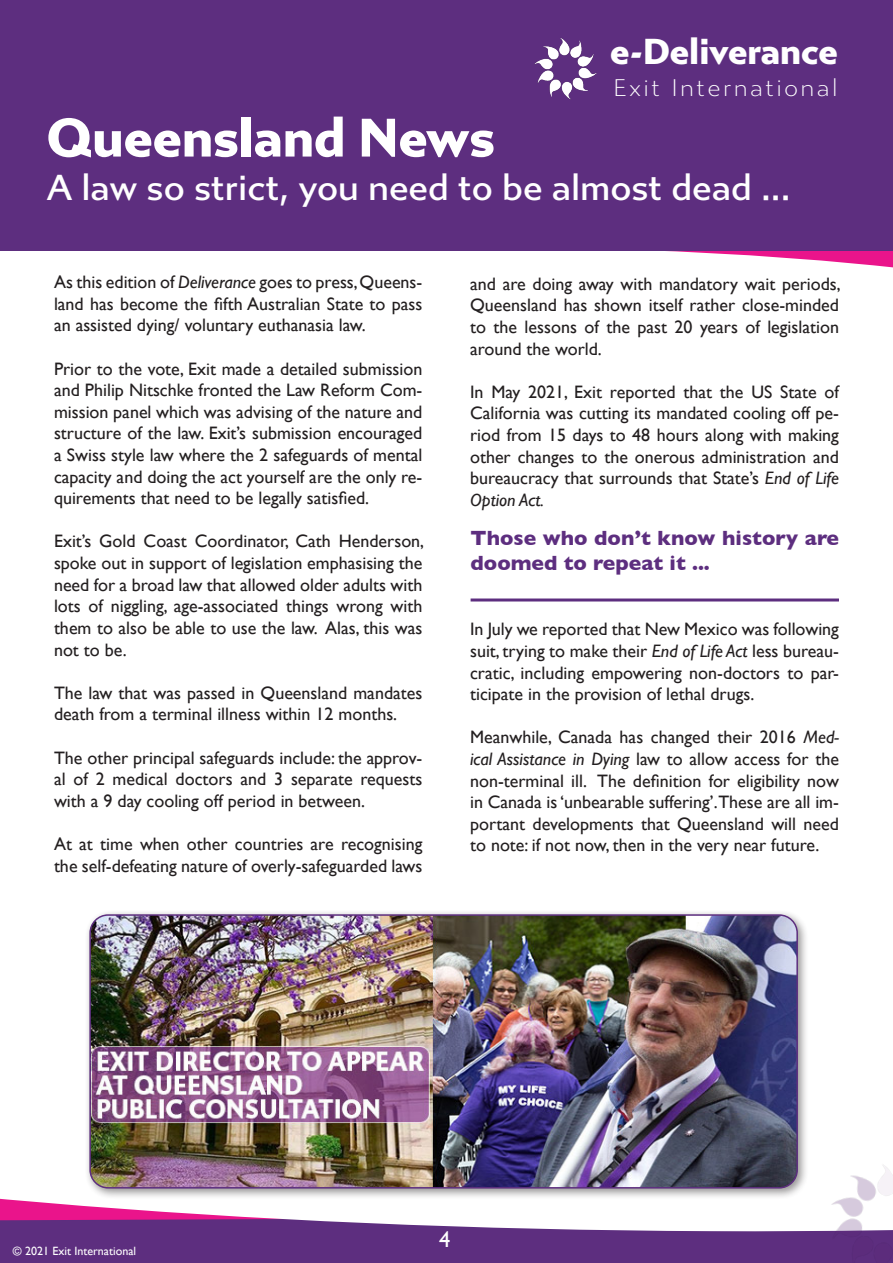
<style>
.page{position:relative;width:893px;height:1263px;background:#fff}
.page>*{position:absolute;margin:0;border:0;box-sizing:border-box;transform-origin:0 0}
.t1{font:900 54px "Gibbs";color:#fff}
.t2{font:500 36px "Gibbs";color:#fff}
.t3{font:900 36px "Gibbs";color:#fff}
.t4{font:300 24px "Gibbs";letter-spacing:.1em;color:#fff}
.t5{font:22.5px "Gill Sans";color:#fff}
.t6{font:700 21px/25.2px "Gill Sans";color:#5d2e7f}
.t7{font:18px/21.6px "Gill Sans";color:#231f20;text-align:justify}
.t8{font:12px "Gill Sans";color:#fff}
.s1{font-style:italic}
</style>
<div class="page">
<div style="left:0;top:0;width:892px;height:251px;background:#5d2e7f"></div>
<img style="left:534px;top:38px;width:63px;height:62px">
<div style="left:0;top:1240px;width:821px;height:23px;background:#5d2e7f"></div>
<svg style="left:0;top:598px;width:839px;height:642px"></svg>
<img style="left:821px;top:1157px;width:72px;height:106px">
<div style="left:84px;top:909px;width:725px;height:290px;background:#231f20;opacity:.48"></div>
<img style="left:90px;top:915px;width:707px;height:273px">
<div style="left:89px;top:914px;width:709px;height:274px;border:2px solid #5d2e7f;border-radius:18px"></div>
<hr style="left:471px;top:598px;width:368px;height:3px;background:#5d2e7f">
<h2 class="t3" style="left:610px;top:31px;width:229px">e-Deliverance</h2>
<h3 class="t4" style="left:613px;top:74px;width:226px">Exit International</h3>
<p class="t1" style="left:47px;top:106px;width:450px">Queensland News</p>
<p class="t2" style="left:47px;top:166px;width:745px">A law so strict, you need to be almost dead ...</p>
<p class="t7" style="left:54px;top:271px;width:370px">As this edition of <span class="s1">Deliverance</span> goes to press, Queens&shy;land has become the fifth Australian State to pass an assisted dying/ voluntary euthanasia law.</p>
<p class="t7" style="left:54px;top:358px;width:370px">Prior to the vote, Exit made a detailed submission and Philip Nitschke fronted the Law Reform Com&shy;mission panel which was advising of the nature and structure of the law. Exit’s submission encouraged a Swiss style law where the 2 safeguards of mental capacity and doing the act yourself are the only re&shy;quirements that need to be legally satisfied.</p>
<p class="t7" style="left:54px;top:530px;width:372px">Exit’s Gold Coast Coordinator, Cath Henderson, spoke out in support of legislation emphasising the need for a broad law that allowed older adults with lots of niggling, age-associated things wrong with them to also be able to use the law. Alas, this was not to be.</p>
<p class="t7" style="left:54px;top:682px;width:370px">The law that was passed in Queensland mandates death from a terminal illness within 12 months.</p>
<p class="t7" style="left:54px;top:746px;width:370px">The other principal safeguards include: the approv&shy;al of 2 medical doctors and 3 separate requests with a 9 day cooling off period in between.</p>
<p class="t7" style="left:54px;top:833px;width:370px">At at time when other countries are recognising the self-defeating nature of overly-safeguarded laws</p>
<p class="t7" style="left:470px;top:273px;width:372px">and are doing away with mandatory wait periods, Queensland has shown itself rather close-minded to the lessons of the past 20 years of legislation around the world.</p>
<p class="t7" style="left:470px;top:381px;width:370px">In May 2021, Exit reported that the US State of California was cutting its mandated cooling off pe&shy;riod from 15 days to 48 hours along with making other changes to the onerous administration and bureaucracy that surrounds that State’s <span class="s1">End of Life Option Act.</span></p>
<p class="t6" style="left:471px;top:525px;width:370px">Those who don’t know history are doomed to repeat it ...</p>
<p class="t7" style="left:470px;top:618px;width:370px">In July we reported that New Mexico was following suit, trying to make their <span class="s1">End of Life Act</span> less bureau&shy;cratic, including empowering non-doctors to par&shy;ticipate in the provision of lethal drugs.</p>
<p class="t7" style="left:470px;top:726px;width:370px">Meanwhile, Canada has changed their 2016 <span class="s1">Med&shy;ical Assistance in Dying</span> law to allow access for the non-terminal ill. The definition for eligibility now in Canada is ‘unbearable suffering’.These are all im&shy;portant developments that Queensland will need to note: if not now, then in the very near future.</p>
<p class="t8" style="left:13px;top:1243px;width:125px">© 2021 Exit International</p>
<p class="t5" style="left:439px;top:1226px;width:13px">4</p>
</div>
